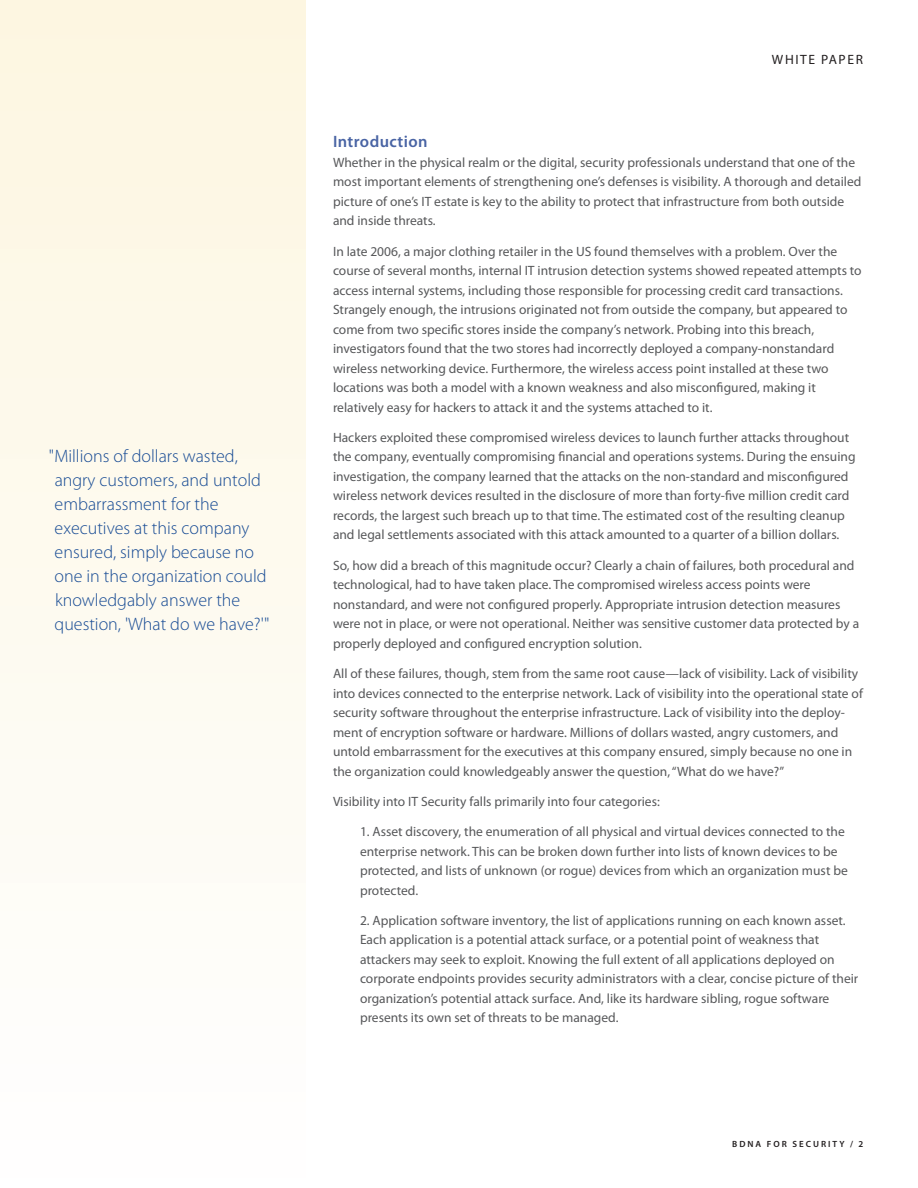
<style>
.page{position:relative;width:918px;height:1188px;background:#fff}
.page>*{position:absolute;margin:0;border:0;box-sizing:border-box;transform-origin:0 0}
._3e_PullQuote{font:300 18px/24px "Myriad Pro";color:#174b94}
._2a_Subhead1{font:600 16.5px "Myriad Pro";letter-spacing:.025em;color:#4964a4}
._3a_Body{font:13.5px/19.5px "Myriad Pro";color:#57585a}
._6c_DocType{font:13.5px "Myriad Pro";letter-spacing:.12em;color:#231f20}
._6b_Folio{font:600 9px "Myriad Pro";letter-spacing:.22em;color:#231f20}
</style>
<div class="page">
<div style="left:0;top:0;width:306px;height:1188px;background:linear-gradient(to bottom,#fdf6e0,#fefefe)"></div>
<p class="_3e_PullQuote" style="left:55px;top:444px;width:216px;text-indent:-6px">"Millions of dollars wasted, angry customers, and untold embarrassment for the executives at this company ensured, simply because no one in the organization could knowledgably answer the question, 'What do we have?'"</p>
<p class="_6c_DocType" style="left:772px;top:51px;width:92px">WHITE PAPER</p>
<p class="_2a_Subhead1" style="left:333px;top:131px;width:96px">Introduction</p>
<p class="_3a_Body" style="left:333px;top:152px;width:530px">Whether in the physical realm or the digital, security professionals understand that one of the most important elements of strengthening one’s defenses is visibility. A thorough and detailed picture of one’s IT estate is key to the ability to protect that infrastructure from both outside and inside threats.</p>
<p class="_3a_Body" style="left:333px;top:241px;width:530px">In late 2006, a major clothing retailer in the US found themselves with a problem. Over the course of several months, internal IT intrusion detection systems showed repeated attempts to access internal systems, including those responsible for processing credit card transactions.<br>Strangely enough, the intrusions originated not from outside the company, but appeared to come from two specific stores inside the company’s network. Probing into this breach, investigators found that the two stores had incorrectly deployed a company-nonstandard wireless networking device. Furthermore, the wireless access point installed at these two locations was both a model with a known weakness and also misconfigured, making it relatively easy for hackers to attack it and the systems attached to it.</p>
<p class="_3a_Body" style="left:333px;top:427px;width:524px">Hackers exploited these compromised wireless devices to launch further attacks throughout the company, eventually compromising financial and operations systems. During the ensuing investigation, the company learned that the attacks on the non-standard and misconfigured wireless network devices resulted in the disclosure of more than forty-five million credit card records, the largest such breach up to that time. The estimated cost of the resulting cleanup and legal settlements associated with this attack amounted to a quarter of a billion dollars.</p>
<p class="_3a_Body" style="left:333px;top:555px;width:528px">So, how did a breach of this magnitude occur? Clearly a chain of failures, both procedural and technological, had to have taken place. The compromised wireless access points were nonstandard, and were not configured properly. Appropriate intrusion detection measures were not in place, or were not operational. Neither was sensitive customer data protected by a properly deployed and configured encryption solution.</p>
<p class="_3a_Body" style="left:333px;top:664px;width:531px">All of these failures, though, stem from the same root cause—lack of visibility. Lack of visibility into devices connected to the enterprise network. Lack of visibility into the operational state of security software throughout the enterprise infrastructure. Lack of visibility into the deploy&shy;ment of encryption software or hardware. Millions of dollars wasted, angry customers, and untold embarrassment for the executives at this company ensured, simply because no one in the organization could knowledgeably answer the question, “What do we have?”</p>
<p class="_3a_Body" style="left:333px;top:791px;width:328px">Visibility into IT Security falls primarily into four categories:</p>
<p class="_3a_Body" style="left:360px;top:822px;width:489px">1. Asset discovery, the enumeration of all physical and virtual devices connected to the enterprise network. This can be broken down further into lists of known devices to be protected, and lists of unknown (or rogue) devices from which an organization must be protected.</p>
<p class="_3a_Body" style="left:360px;top:910px;width:500px">2. Application software inventory, the list of applications running on each known asset.<br>Each application is a potential attack surface, or a potential point of weakness that attackers may seek to exploit. Knowing the full extent of all applications deployed on corporate endpoints provides security administrators with a clear, concise picture of their organization’s potential attack surface. And, like its hardware sibling, rogue software presents its own set of threats to be managed.</p>
<p class="_6b_Folio" style="left:732px;top:1138px;width:133px">BDNA FOR SECURITY / 2</p>
</div>
